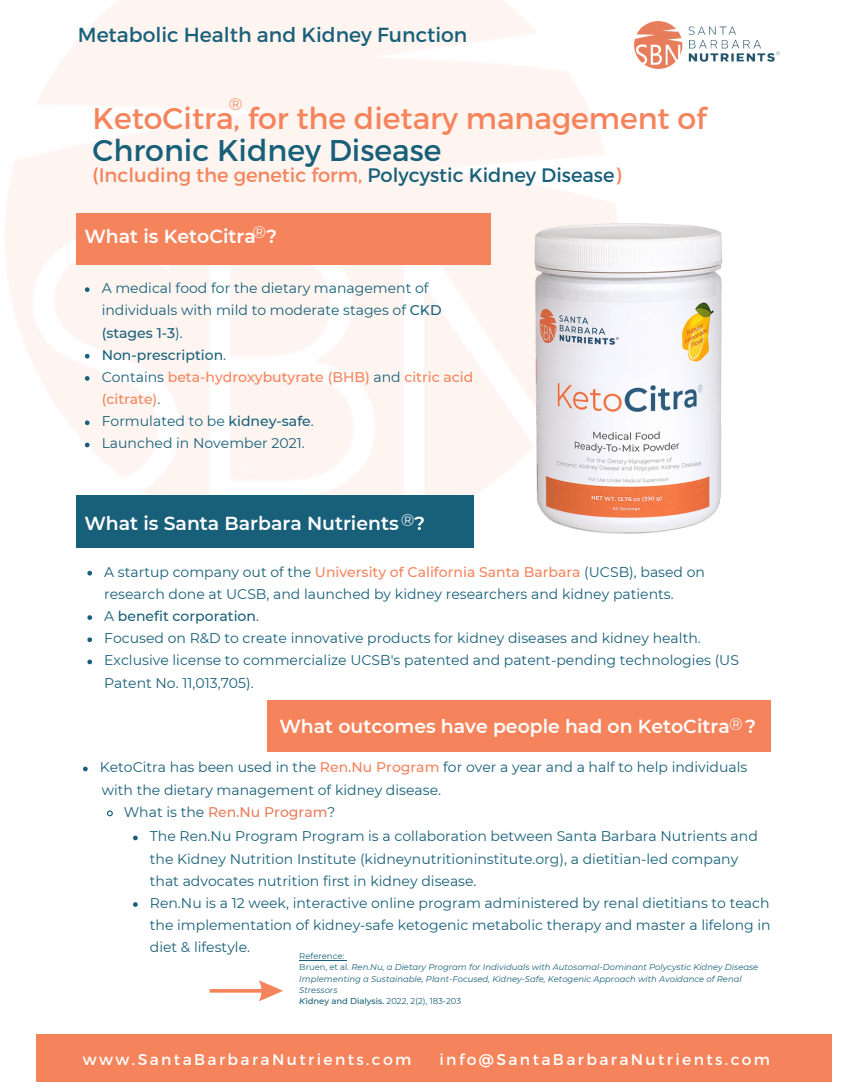
<style>
.page{position:relative;width:843px;height:1092px;background:#fff}
.page>*{position:absolute;margin:0;border:0;box-sizing:border-box;transform-origin:0 0}
.t1{font:30.1px "Montserrat";color:#f5845c}
.t2{font:30.1px "Montserrat";color:#186079}
.t3{font:20.3px "Montserrat";color:#186079}
.t4{font:19.6px "Montserrat";color:#f5845c}
.t5{font:600 18.9px "Montserrat";color:#fff}
.t6{font:16.8px "Montserrat";color:#f5845c}
.t7{font:16.8px "Montserrat";color:#fdfdfe}
.t8{font:16.8px "Montserrat";color:#fff}
.t9{font:15.4px "Montserrat";letter-spacing:.155em;color:#fff}
.t10{font:14px/22.1px "Montserrat";color:#186079}
.t11{font:500 14px "Montserrat";color:#e87d5b}
.t12{font:italic 8.4px/11.2px "Montserrat";color:#186079}
.s1{color:#186079}
.s2{font-weight:500}
.s3{font-weight:500;color:#f5845c}
.s4{font-weight:400;font-size:16.8px}
.s5{font-weight:500;color:#f5835c}
.s6{font-weight:400;color:#186079}
.s7{font-style:normal}
.s8{font-weight:500;font-style:normal}
</style>
<div class="page">
<div style="left:36px;top:1034px;width:795px;height:48px;background:#f5845c"></div>
<img style="left:6px;top:0;width:611px;height:542px">
<div style="left:76px;top:213px;width:414px;height:51px;background:#f5845c"></div>
<div style="left:76px;top:495px;width:397px;height:53px;background:#186079"></div>
<img style="left:616px;top:0;width:165px;height:89px">
<img style="left:531px;top:224px;width:192px;height:313px">
<div style="left:267px;top:700px;width:504px;height:52px;background:#f5845c"></div>
<svg style="left:209px;top:980px;width:74px;height:21px"></svg>
<svg style="left:87px;top:571px;width:5px;height:5px"></svg>
<svg style="left:87px;top:615px;width:5px;height:5px"></svg>
<svg style="left:87px;top:637px;width:5px;height:5px"></svg>
<svg style="left:87px;top:660px;width:5px;height:4px"></svg>
<svg style="left:85px;top:287px;width:5px;height:5px"></svg>
<svg style="left:85px;top:354px;width:5px;height:5px"></svg>
<svg style="left:85px;top:376px;width:5px;height:5px"></svg>
<svg style="left:85px;top:420px;width:5px;height:5px"></svg>
<svg style="left:85px;top:443px;width:5px;height:4px"></svg>
<svg style="left:83px;top:767px;width:5px;height:4px"></svg>
<svg style="left:107px;top:810px;width:6px;height:7px"></svg>
<svg style="left:133px;top:836px;width:5px;height:4px"></svg>
<svg style="left:133px;top:902px;width:5px;height:5px"></svg>
<hr style="left:299px;top:960px;width:45px;height:1px;background:#186079">
<h2 class="t3" style="left:78px;top:21px;width:391px">Metabolic Health and Kidney Function</h2>
<p class="t6" style="left:229px;top:94px;width:15px">®</p>
<h1 class="t1" style="left:93px;top:98px;width:615px">KetoCitra, for the dietary management of</h1>
<h1 class="t2" style="left:93px;top:131px;width:350px">Chronic Kidney Disease</h1>
<h3 class="t4" style="left:93px;top:162px;width:530px">(Including the genetic form, <span class="s1">Polycystic Kidney Disease</span>)</h3>
<p class="t7" style="left:252px;top:222px;width:15px">®</p>
<h3 class="t5" style="left:84px;top:225px;width:194px">What is KetoCitra ?</h3>
<p class="t10" style="left:102px;top:277px;width:373px">A medical food for the dietary management of individuals with mild to moderate stages of <span class="s2">CKD (stages 1-3</span>).<br><span class="s2">Non-prescription</span>.<br>Contains <span class="s3">beta-hydroxybutyrate (BHB)</span> and <span class="s3">citric acid (citrate)</span>.<br>Formulated to be <span class="s2">kidney-safe</span>.<br>Launched in November 2021.</p>
<p class="t8" style="left:401px;top:510px;width:15px">®</p>
<h3 class="t5" style="left:84px;top:511px;width:342px">What is Santa Barbara Nutrients ?</h3>
<p class="t10" style="left:104px;top:561px;width:636px">A startup company out of the <span class="s3">University of California Santa Barbara</span> (UCSB), based on research done at UCSB, and launched by kidney researchers and kidney patients.<br>A <span class="s2">benefit corporation</span>.<br>Focused on R&amp;D to create innovative products for kidney diseases and kidney health.<br>Exclusive license to commercialize UCSB's patented and patent-pending technologies (US Patent No. 11,013,705).</p>
<h3 class="t5" style="left:279px;top:715px;width:478px">What outcomes have people had on KetoCitra<span class="s4">®</span> ?</h3>
<p class="t10" style="left:100px;top:756px;width:649px">KetoCitra has been used in the <span class="s5">Ren.Nu Program</span> for over a year and a half to help individuals</p>
<p class="t11" style="left:124px;top:803px;width:213px"><span class="s6">What is the</span> Ren.Nu Program<span class="s6">?</span></p>
<p class="t10" style="left:102px;top:779px;width:341px">with the dietary management of kidney disease.</p>
<p class="t10" style="left:150px;top:825px;width:622px">The Ren.Nu Program Program is a collaboration between Santa Barbara Nutrients and the Kidney Nutrition Institute (kidneynutritioninstitute.org), a dietitian-led company that advocates nutrition first in kidney disease.<br>Ren.Nu is a 12 week, interactive online program administered by renal dietitians to teach the implementation of kidney-safe ketogenic metabolic therapy and master a lifelong in diet &amp; lifestyle.</p>
<p class="t12" style="left:299px;top:951px;width:460px"><span class="s7">Reference:<br>Bruen, et al.</span> Ren.Nu, a Dietary Program for Individuals with Autosomal-Dominant Polycystic Kidney Disease Implementing a Sustainable, Plant-Focused, Kidney-Safe, Ketogenic Approach with Avoidance of Renal Stressors<br><span class="s2">K</span><span class="s8">idney and Dialysis.</span> <span class="s7">2022, 2(2), 183-203</span></p>
<p class="t9" style="left:83px;top:1049px;width:330px">www.SantaBarbaraNutrients.com</p>
<p class="t9" style="left:439px;top:1049px;width:332px">info@SantaBarbaraNutrients.com</p>
</div>
